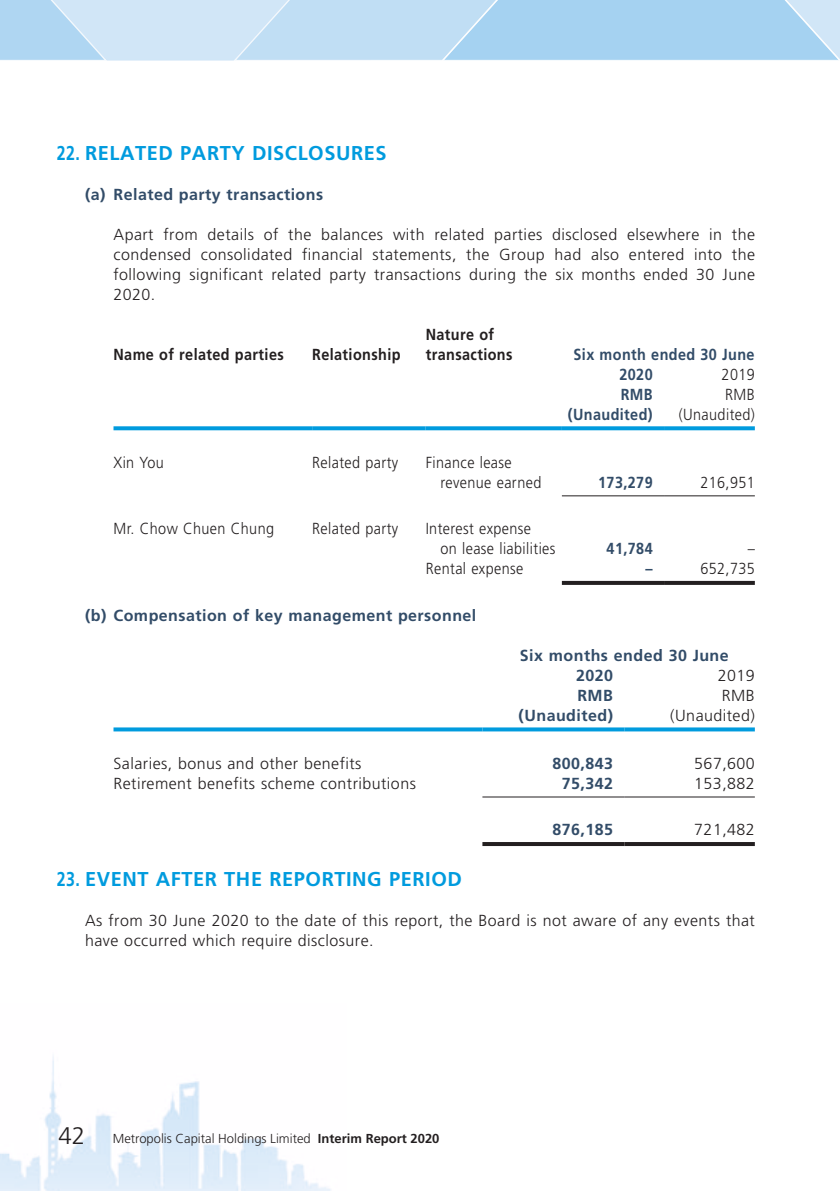
<style>
.page{position:relative;width:840px;height:1191px;background:#fff}
.page>*{position:absolute;margin:0;border:0;box-sizing:border-box;transform-origin:0 0}
.t1{font:700 20px "Frutiger LT Std";letter-spacing:.03em;color:#009bde;scale:.8 1}
.t2{font:300 16px/20px "Frutiger LT Std";letter-spacing:.03em;color:#231f20;text-align:justify}
.t3{font:300 16px/20px "Frutiger LT Std";letter-spacing:.03em;color:#231f20;scale:.9 1}
.t4{font:700 16px/20px "Frutiger LT Std";letter-spacing:.03em;color:#324c68}
.t5{font:700 16px/20px "Frutiger LT Std";letter-spacing:.03em;color:#231f20;scale:.9 1}
.t6{font:700 16px/20px "Frutiger LT Std";letter-spacing:.03em;color:#324c68;scale:.9 1}
.t7{font:300 13px "Frutiger LT Std";color:#231f20}
.s1{font-size:24px}
.s2{font-weight:700}
</style>
<div class="page">
<img style="left:0;top:1057px;width:331px;height:134px">
<svg style="left:0;top:0;width:840px;height:61px;background:#b9dbf3"></svg>
<svg style="left:113px;top:426px;width:199px;height:4px"></svg>
<svg style="left:312px;top:426px;width:113px;height:4px"></svg>
<svg style="left:425px;top:426px;width:136px;height:4px"></svg>
<svg style="left:561px;top:426px;width:102px;height:4px"></svg>
<svg style="left:663px;top:426px;width:91px;height:4px"></svg>
<hr style="left:561px;top:495px;width:102px;height:1px;background:#231f20">
<hr style="left:663px;top:495px;width:91px;height:1px;background:#231f20">
<svg style="left:561px;top:581px;width:102px;height:4px"></svg>
<svg style="left:663px;top:581px;width:91px;height:4px"></svg>
<svg style="left:113px;top:727px;width:369px;height:4px"></svg>
<svg style="left:482px;top:727px;width:142px;height:4px"></svg>
<svg style="left:624px;top:727px;width:130px;height:4px"></svg>
<hr style="left:482px;top:796px;width:142px;height:1px;background:#231f20">
<hr style="left:624px;top:796px;width:130px;height:1px;background:#231f20">
<hr style="left:482px;top:842px;width:142px;height:4px;background:#231f20">
<hr style="left:624px;top:842px;width:130px;height:4px;background:#231f20">
<p class="t1" style="left:57px;top:141px;width:414px">22. RELATED PARTY DISCLOSURES</p>
<p class="t4" style="left:85px;top:184px;width:239px">(a) Related party transactions</p>
<p class="t2" style="left:113px;top:224px;width:642px">Apart from details of the balances with related parties disclosed elsewhere in the condensed consolidated financial statements, the Group had also entered into the following significant related party transactions during the six months ended 30 June 2020.</p>
<p class="t5" style="left:113px;top:344px;width:191px">Name of related parties</p>
<p class="t5" style="left:312px;top:344px;width:100px">Relationship</p>
<p class="t5" style="left:425px;top:324px;width:98px">Nature of transactions</p>
<p class="t6" style="left:619px;top:344px;width:152px;text-indent:-46px">Six month ended 30 June<br>2020</p>
<p class="t3" style="left:721px;top:364px;width:38px">2019</p>
<p class="t6" style="left:620px;top:384px;width:37px">RMB</p>
<p class="t3" style="left:724px;top:384px;width:34px">RMB</p>
<p class="t6" style="left:567px;top:404px;width:96px">(Unaudited)</p>
<p class="t3" style="left:678px;top:404px;width:86px">(Unaudited)</p>
<p class="t3" style="left:113px;top:453px;width:57px">Xin You</p>
<p class="t3" style="left:312px;top:453px;width:97px">Related party</p>
<p class="t3" style="left:440px;top:453px;width:114px;text-indent:-15px">Finance lease revenue earned</p>
<p class="t3" style="left:113px;top:519px;width:180px">Mr. Chow Chuen Chung</p>
<p class="t3" style="left:312px;top:519px;width:97px">Related party</p>
<p class="t3" style="left:440px;top:519px;width:129px;text-indent:-15px">Interest expense<br>on lease liabilities</p>
<p class="t6" style="left:598px;top:473px;width:62px">173,279</p>
<p class="t3" style="left:700px;top:473px;width:62px">216,951</p>
<p class="t6" style="left:606px;top:539px;width:53px">41,784</p>
<p class="t3" style="left:747px;top:539px;width:9px">–</p>
<p class="t3" style="left:425px;top:559px;width:110px">Rental expense</p>
<p class="t6" style="left:645px;top:559px;width:9px">–</p>
<p class="t3" style="left:700px;top:559px;width:62px">652,735</p>
<p class="t4" style="left:85px;top:605px;width:392px">(b) Compensation of key management personnel</p>
<p class="t4" style="left:575px;top:645px;width:154px;text-indent:-56px">Six months ended 30 June<br>2020</p>
<p class="t2" style="left:717px;top:665px;width:38px">2019</p>
<p class="t4" style="left:577px;top:685px;width:37px">RMB</p>
<p class="t2" style="left:721px;top:685px;width:34px">RMB</p>
<p class="t4" style="left:518px;top:705px;width:96px">(Unaudited)</p>
<p class="t2" style="left:670px;top:705px;width:86px">(Unaudited)</p>
<p class="t2" style="left:113px;top:754px;width:249px">Salaries, bonus and other benefits</p>
<p class="t4" style="left:552px;top:754px;width:62px">800,843</p>
<p class="t2" style="left:694px;top:754px;width:62px">567,600</p>
<p class="t2" style="left:113px;top:774px;width:304px">Retirement benefits scheme contributions</p>
<p class="t4" style="left:561px;top:774px;width:53px">75,342</p>
<p class="t2" style="left:693px;top:774px;width:62px">153,882</p>
<p class="t4" style="left:552px;top:820px;width:62px">876,185</p>
<p class="t2" style="left:694px;top:820px;width:62px">721,482</p>
<p class="t1" style="left:57px;top:867px;width:507px">23. EVENT AFTER THE REPORTING PERIOD</p>
<p class="t2" style="left:85px;top:910px;width:671px">As from 30 June 2020 to the date of this report, the Board is not aware of any events that have occurred which require disclosure.</p>
<p class="t7" style="left:58px;top:1131px;width:382px"><span class="s1">42</span> Metropolis Capital Holdings Limited <span class="s2">Interim Report 2020</span></p>
</div>
